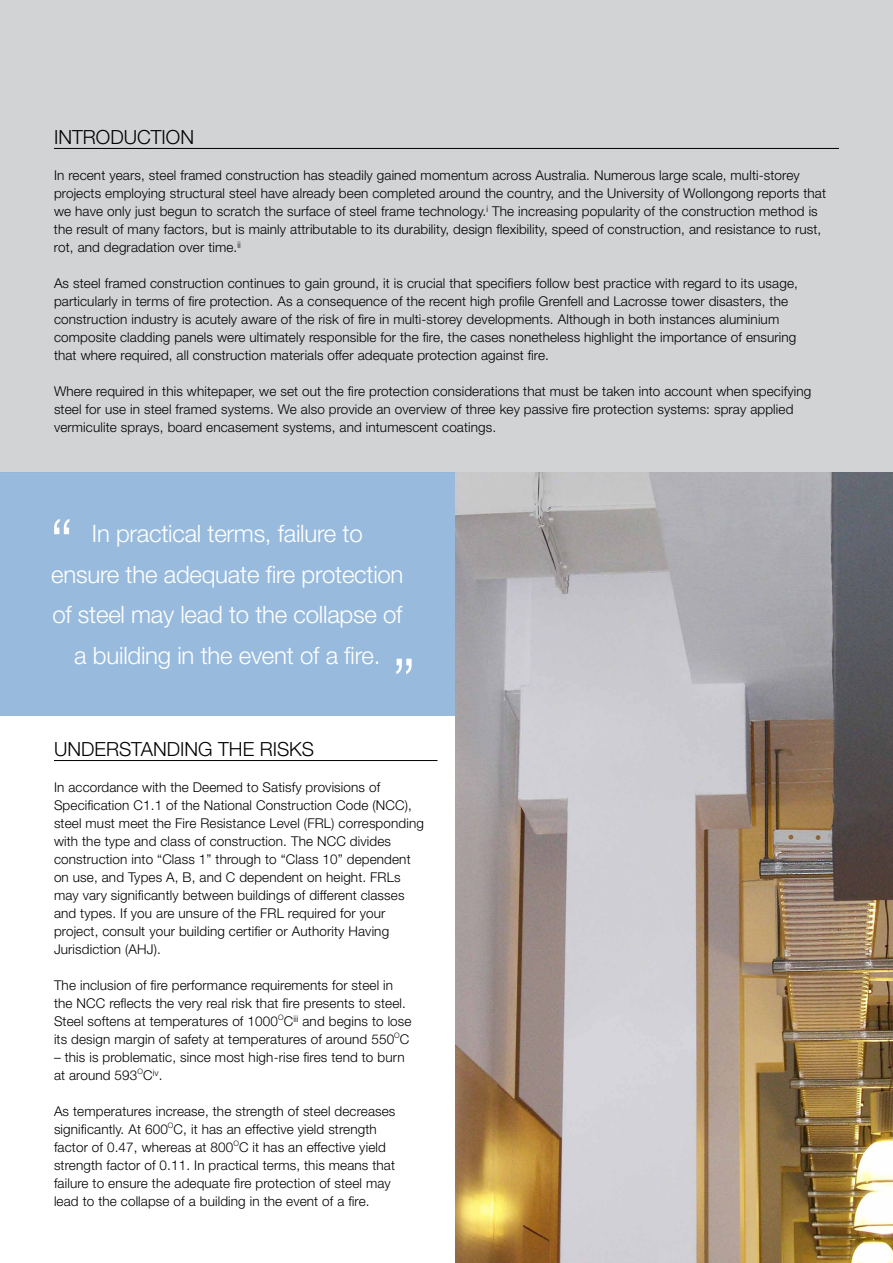
<style>
.page{position:relative;width:893px;height:1263px;background:#fff}
.page>*{position:absolute;margin:0;border:0;box-sizing:border-box;transform-origin:0 0}
.t1{font:300 24px/40.5px "Helvetica Neue LT Std";letter-spacing:-.01em;color:#fff;text-align:center}
.t2{font:300 19.5px "Helvetica Neue LT Std";color:#000}
.t3{font:300 13.5px/18px "Helvetica Neue LT Std";letter-spacing:.01em;color:#000}
</style>
<div class="page">
<div style="left:0;top:0;width:893px;height:472px;background:#d1d3d4"></div>
<hr style="left:54px;top:148px;width:785px;height:1px;background:#000">
<hr style="left:54px;top:760px;width:383px;height:1px;background:#000">
<div style="left:0;top:472px;width:455px;height:244px;background:#98bbdd"></div>
<svg style="left:396px;top:659px;width:16px;height:15px"></svg>
<svg style="left:54px;top:519px;width:15px;height:15px"></svg>
<img style="left:455px;top:472px;width:438px;height:791px">
<h2 class="t2" style="left:54px;top:125px;width:142px">INTRODUCTION</h2>
<p class="t3" style="left:54px;top:166px;width:774px">In recent years, steel framed construction has steadily gained momentum across Australia. Numerous large scale, multi-storey projects employing structural steel have already been completed around the country, and the University of Wollongong reports that we have only just begun to scratch the surface of steel frame technology.<sup>i</sup> The increasing popularity of the construction method is the result of many factors, but is mainly attributable to its durability, design flexibility, speed of construction, and resistance to rust, rot, and degradation over time.<sup>ii</sup></p>
<p class="t3" style="left:54px;top:274px;width:745px">As steel framed construction continues to gain ground, it is crucial that specifiers follow best practice with regard to its usage, particularly in terms of fire protection. As a consequence of the recent high profile Grenfell and Lacrosse tower disasters, the construction industry is acutely aware of the risk of fire in multi-storey developments. Although in both instances aluminium composite cladding panels were ultimately responsible for the fire, the cases nonetheless highlight the importance of ensuring that where required, all construction materials offer adequate protection against fire.</p>
<p class="t3" style="left:54px;top:382px;width:759px">Where required in this whitepaper, we set out the fire protection considerations that must be taken into account when specifying steel for use in steel framed systems. We also provide an overview of three key passive fire protection systems: spray applied vermiculite sprays, board encasement systems, and intumescent coatings.</p>
<h1 class="t1" style="left:51px;top:513px;width:354px">In practical terms, failure to<br>ensure the adequate fire protection of steel may lead to the collapse of a building in the event of a fire.</h1>
<h2 class="t2" style="left:54px;top:737px;width:262px">UNDERSTANDING THE RISKS</h2>
<p class="t3" style="left:54px;top:778px;width:371px">In accordance with the Deemed to Satisfy provisions of Specification C1.1 of the National Construction Code (NCC), steel must meet the Fire Resistance Level (FRL) corresponding with the type and class of construction. The NCC divides construction into “Class 1” through to “Class 10” dependent on use, and Types A, B, and C dependent on height. FRLs may vary significantly between buildings of different classes and types. If you are unsure of the FRL required for your project, consult your building certifier or Authority Having Jurisdiction (AHJ).</p>
<p class="t3" style="left:54px;top:976px;width:359px">The inclusion of fire performance requirements for steel in the NCC reflects the very real risk that fire presents to steel.<br>Steel softens at temperatures of 1000<sup>O</sup>C<sup>iii</sup> and begins to lose its design margin of safety at temperatures of around 550<sup>O</sup>C</p>
<p class="t3" style="left:54px;top:1048px;width:352px">– this is problematic, since most high-rise fires tend to burn at around 593<sup>O</sup>C<sup>iv</sup>.</p>
<p class="t3" style="left:54px;top:1102px;width:343px">As temperatures increase, the strength of steel decreases significantly. At 600<sup>O</sup>C, it has an effective yield strength factor of 0.47, whereas at 800<sup>O</sup>C it has an effective yield strength factor of 0.11. In practical terms, this means that failure to ensure the adequate fire protection of steel may lead to the collapse of a building in the event of a fire.</p>
</div>
